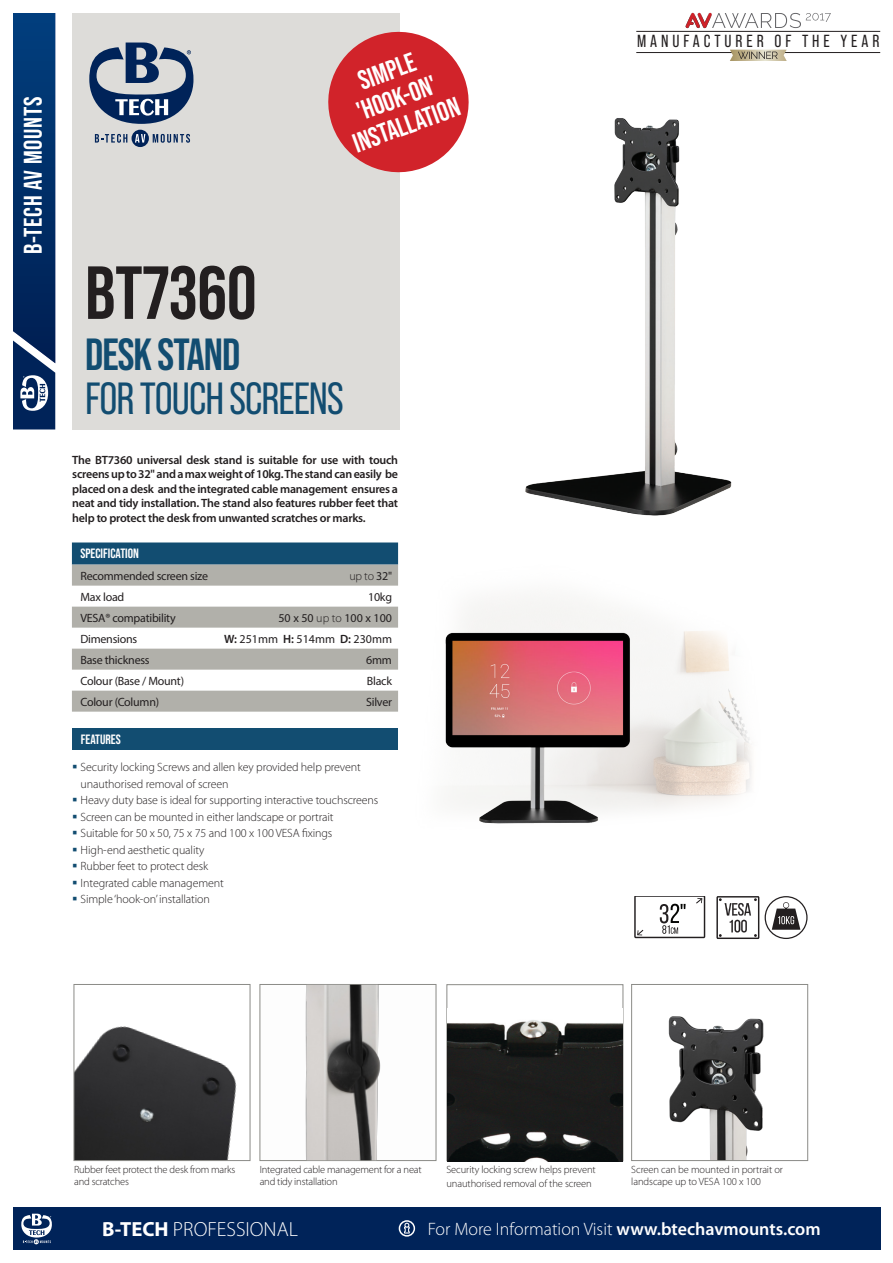
<style>
.page{position:relative;width:893px;height:1263px;background:#fff}
.page>*{position:absolute;margin:0;border:0;box-sizing:border-box;transform-origin:0 0}
.t1{font:700 75px "Bebas Neue Pro";color:#231f20}
.t2{font:45px/43.5px "Bebas Neue Pro";letter-spacing:-.02em;color:#124d71}
.t3{font:700 27px "Bebas Neue Pro";color:#fff}
.t4{font:700 25.5px "Bebas Neue Pro";letter-spacing:.03em;color:#fff}
.t5{font:300 20.55px "Myriad Pro";color:#fff}
.t6{font:300 18px "Myriad Pro";color:#fff}
.t7{font:17.55px "Bebas Neue Pro";letter-spacing:.225em;color:#231f20}
.t8{font:700 13.5px "Bebas Neue Pro";color:#fff}
.t9{font:300 12px/16.5px "Myriad Pro";letter-spacing:-.01em;color:#231f20}
.t10{font:600 12px/14.4px "Myriad Pro";letter-spacing:-.02em;color:#231f20;text-align:justify}
.t11{font:12px "Myriad Pro";letter-spacing:-.02em;color:#231f20}
.t12{font:12px "Myriad Pro";color:#231f20}
.t13{font:300 10.5px/12px "Myriad Pro";letter-spacing:-.01em;color:#231f20}
.s1{font-weight:700}
.s2{font-weight:400}
.s3{font-weight:300}
.s4{font-weight:600}
</style>
<div class="page">
<div style="left:72px;top:6px;width:328px;height:423px;background:#dddcd9"></div>
<svg style="left:95px;top:130px;width:95px;height:17px"></svg>
<svg style="left:89px;top:43px;width:104px;height:81px"></svg>
<div style="left:0;top:0;width:893px;height:13px;background:#fff"></div>
<div style="left:13px;top:1208px;width:867px;height:42px;background:#002359"></div>
<svg style="left:399px;top:1220px;width:16px;height:16px"></svg>
<svg style="left:13px;top:13px;width:42px;height:416px;background:#0c376d"></svg>
<svg style="left:21px;top:1214px;width:31px;height:30px"></svg>
<img style="left:297px;top:542px;width:455px;height:282px">
<div style="left:72px;top:729px;width:326px;height:21px;background:#124d71"></div>
<img style="left:668px;top:1016px;width:96px;height:143px">
<div style="left:631px;top:984px;width:177px;height:177px;border:1px solid #8b8b87"></div>
<svg style="left:328px;top:31px;width:141px;height:142px"></svg>
<svg style="left:72px;top:542px;width:326px;height:23px;background:#1c5476"></svg>
<svg style="left:72px;top:565px;width:326px;height:147px;fill:#b1b0aa"></svg>
<img style="left:525px;top:118px;width:207px;height:398px">
<img style="left:76px;top:1026px;width:161px;height:133px">
<div style="left:74px;top:984px;width:176px;height:177px;border:1px solid #8b8b87"></div>
<div style="left:260px;top:984px;width:176px;height:177px;border:1px solid #8b8b87"></div>
<img style="left:268px;top:985px;width:155px;height:175px">
<hr style="left:636px;top:31px;width:244px;height:1px;background:#231f20">
<hr style="left:636px;top:52px;width:244px;height:1px;background:#231f20">
<svg style="left:730px;top:50px;width:57px;height:11px"></svg>
<img style="left:685px;top:13px;width:27px;height:15px">
<svg style="left:712px;top:13px;width:119px;height:15px"></svg>
<svg style="left:716px;top:896px;width:43px;height:43px"></svg>
<svg style="left:765px;top:896px;width:43px;height:43px"></svg>
<svg style="left:634px;top:896px;width:71px;height:42px"></svg>
<div style="left:447px;top:984px;width:176px;height:177px;background:#fff;border:1px solid #8b8b87"></div>
<img style="left:447px;top:1009px;width:175px;height:152px">
<h3 class="t4" style="left:18px;top:254px;width:158px;rotate:-90deg">B-TECH AV MOUNTS</h3>
<p class="t3" style="left:354px;top:67px;width:61px;rotate:-20deg">SIMPLE</p>
<p class="t3" style="left:353px;top:97px;width:84px;rotate:-20deg">'HOOK-ON'</p>
<p class="t3" style="left:349px;top:129px;width:113px;rotate:-20deg">INSTALLATION</p>
<p class="t1" style="left:85px;top:250px;width:173px">BT7360</p>
<p class="t2" style="left:85px;top:333px;width:260px"><span class="s1">DESK STAND<br></span>FOR TOUCH SCREENS</p>
<p class="t10" style="left:72px;top:452px;width:327px">The BT7360 universal desk stand is suitable for use with touch screens up to 32" and a max weight of 10kg. The stand can easily be placed on a desk and the integrated cable management ensures a neat and tidy installation. The stand also features rubber feet that help to protect the desk from unwanted scratches or marks.</p>
<p class="t8" style="left:80px;top:545px;width:60px">SPECIFICATION</p>
<p class="t11" style="left:80px;top:568px;width:129px">Recommended screen size</p>
<p class="t9" style="left:349px;top:567px;width:44px">up to <span class="s2">32"</span></p>
<p class="t11" style="left:80px;top:589px;width:45px">Max load</p>
<p class="t11" style="left:368px;top:589px;width:25px">10kg</p>
<p class="t11" style="left:80px;top:610px;width:97px">VESA® compatibility</p>
<p class="t12" style="left:278px;top:610px;width:115px">50 x 50 <span class="s3">up to</span> 100 x 100</p>
<p class="t11" style="left:80px;top:631px;width:58px">Dimensions</p>
<p class="t12" style="left:224px;top:631px;width:170px"><span class="s4">W:</span> 251mm <span class="s4">H:</span> 514mm <span class="s4">D:</span> 230mm</p>
<p class="t11" style="left:80px;top:652px;width:71px">Base thickness</p>
<p class="t11" style="left:366px;top:652px;width:27px">6mm</p>
<p class="t11" style="left:80px;top:673px;width:105px">Colour (Base / Mount)</p>
<p class="t11" style="left:367px;top:673px;width:27px">Black</p>
<p class="t11" style="left:80px;top:694px;width:80px">Colour (Column)</p>
<p class="t11" style="left:366px;top:694px;width:27px">Silver</p>
<p class="t8" style="left:81px;top:732px;width:41px">FEATURES</p>
<p class="t9" style="left:81px;top:759px;width:282px">Security locking Screws and allen key provided help prevent unauthorised removal of screen</p>
<p class="t9" style="left:81px;top:792px;width:299px">Heavy duty base is ideal for supporting interactive touchscreens</p>
<p class="t9" style="left:81px;top:809px;width:255px">Screen can be mounted in either landscape or portrait</p>
<p class="t9" style="left:81px;top:825px;width:253px">Suitable for 50 x 50, 75 x 75 and 100 x 100 VESA fixings</p>
<p class="t9" style="left:81px;top:842px;width:125px">High-end aesthetic quality</p>
<p class="t9" style="left:81px;top:858px;width:129px">Rubber feet to protect desk</p>
<p class="t9" style="left:81px;top:875px;width:145px">Integrated cable management</p>
<p class="t9" style="left:81px;top:891px;width:131px">Simple ‘hook-on’ installation</p>
<p class="t7" style="left:637px;top:31px;width:244px">MANUFACTURER OF THE YEAR</p>
<p class="t13" style="left:74px;top:1163px;width:163px">Rubber feet protect the desk from marks and scratches</p>
<p class="t13" style="left:446px;top:1163px;width:151px;line-height:13.5px">Security locking screw helps prevent unauthorised removal of the screen</p>
<p class="t13" style="left:260px;top:1163px;width:163px">Integrated cable management for a neat and tidy installation</p>
<p class="t13" style="left:631px;top:1163px;width:153px">Screen can be mounted in portrait or landscape up to VESA 100 x 100</p>
<h3 class="t5" style="left:102px;top:1217px;width:197px"><span class="s1">B-TECH</span> PROFESSIONAL</h3>
<h3 class="t6" style="left:428px;top:1218px;width:394px">For More Information Visit <span class="s4">www.btechavmounts.com</span></h3>
</div>
